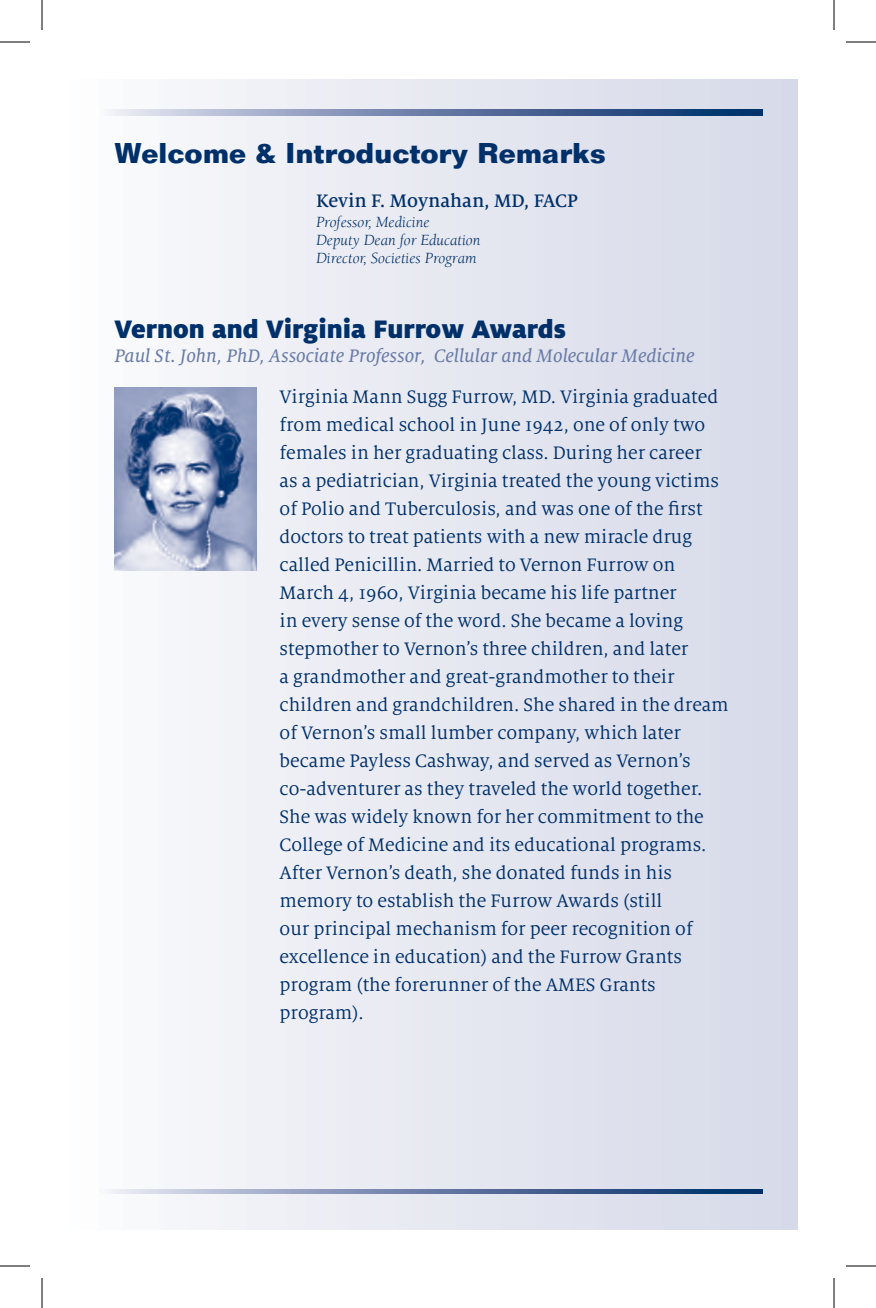
<style>
.page{position:relative;width:876px;height:1308px;background:#fff}
.page>*{position:absolute;margin:0;border:0;box-sizing:border-box;transform-origin:0 0}
.t1{font:900 28px "Milo OT";color:#003069}
.t2{font:700 28px "Folio Std";color:#003069}
.t3{font:20px/28px "Milo Serif OT";color:#003069}
.t4{font:20px "Milo Serif OT Text Ita";color:#697ba6}
.t5{font:500 20px "Milo Serif OT";color:#003069}
.t6{font:italic 16px/18px "Berkeley Std";color:#003069}
</style>
<div class="page">
<div style="left:42px;top:80px;width:756px;height:1150px;background:linear-gradient(to right,#fdfdfe,#d5d8e7)"></div>
<svg style="left:97px;top:110px;width:666px;height:6px;background:#6d82a9"></svg>
<svg style="left:96px;top:1190px;width:666px;height:4px;background:#6d82a9"></svg>
<img style="left:114px;top:388px;width:143px;height:182px">
<hr style="left:0;top:42px;width:30px;height:1px;background:#000">
<hr style="left:846px;top:42px;width:30px;height:1px;background:#000">
<hr style="left:0;top:1266px;width:30px;height:1px;background:#000">
<hr style="left:846px;top:1266px;width:30px;height:1px;background:#000">
<hr style="left:42px;top:0;width:1px;height:30px;background:#000">
<hr style="left:42px;top:1278px;width:1px;height:30px;background:#000">
<hr style="left:834px;top:0;width:1px;height:30px;background:#000">
<hr style="left:834px;top:1278px;width:1px;height:30px;background:#000">
<h1 class="t2" style="left:114px;top:136px;width:494px">Welcome &amp; Introductory Remarks</h1>
<p class="t5" style="left:316px;top:190px;width:263px">Kevin F. Moynahan, MD, FACP</p>
<p class="t6" style="left:316px;top:213px;width:166px">Professor, Medicine<br>Deputy Dean for Education<br>Director, Societies Program</p>
<h1 class="t1" style="left:114px;top:313px;width:453px">Vernon and Virginia Furrow Awards</h1>
<p class="t4" style="left:114px;top:345px;width:582px">Paul St. John, PhD, Associate Professor, Cellular and Molecular Medicine</p>
<p class="t3" style="left:280px;top:384px;width:451px">Virginia Mann Sugg Furrow, MD. Virginia graduated from medical school in June 1942, one of only two females in her graduating class. During her career<br>as a pediatrician, Virginia treated the young victims of Polio and Tuberculosis, and was one of the first doctors to treat patients with a new miracle drug called Penicillin. Married to Vernon Furrow on March 4, 1960, Virginia became his life partner<br>in every sense of the word. She became a loving stepmother to Vernon’s three children, and later<br>a grandmother and great-grandmother to their children and grandchildren. She shared in the dream of Vernon’s small lumber company, which later became Payless Cashway, and served as Vernon’s co-adventurer as they traveled the world together.<br>She was widely known for her commitment to the College of Medicine and its educational programs.<br>After Vernon’s death, she donated funds in his memory to establish the Furrow Awards (still<br>our principal mechanism for peer recognition of excellence in education) and the Furrow Grants program (the forerunner of the AMES Grants program).</p>
</div>
